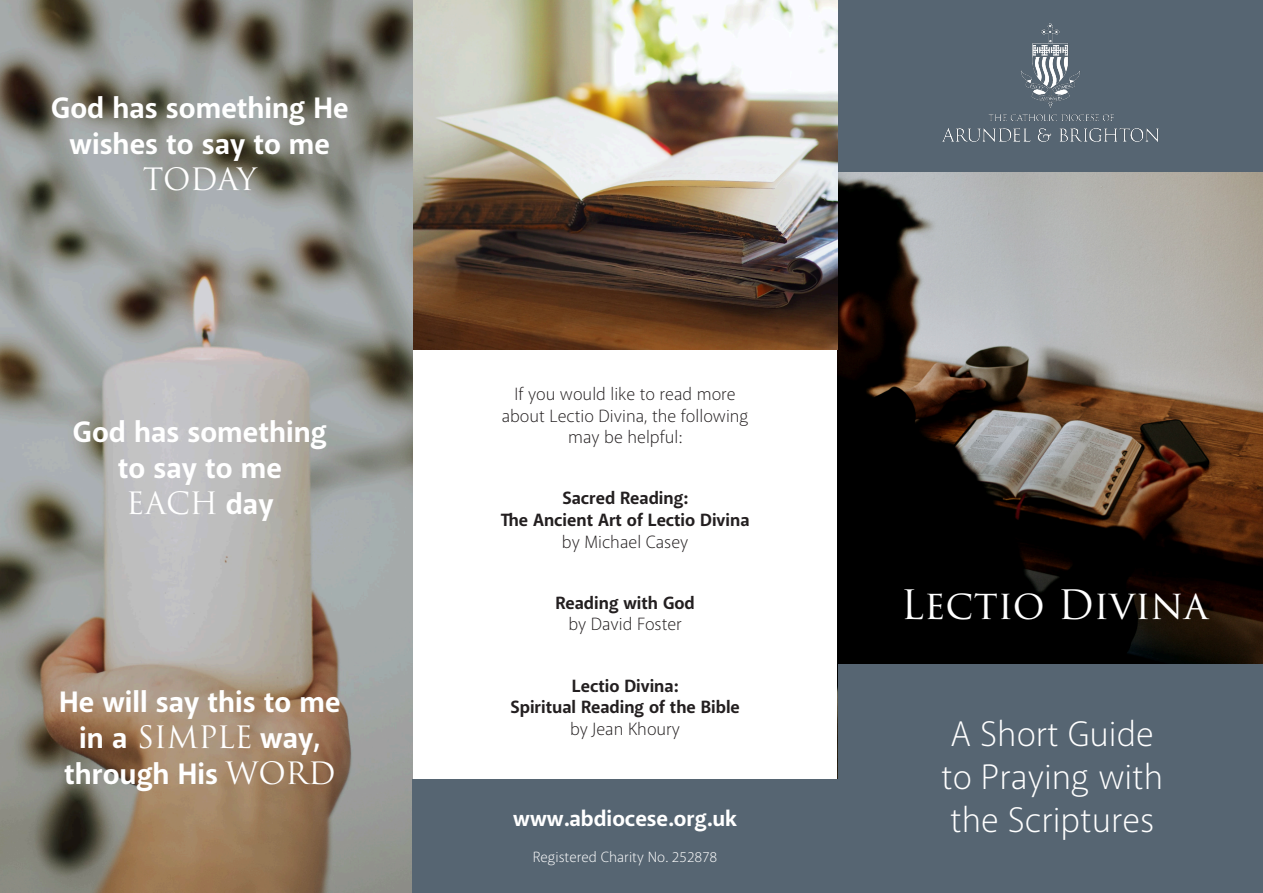
<style>
.page{position:relative;width:1263px;height:893px;background:#fff}
.page>*{position:absolute;margin:0;border:0;box-sizing:border-box;transform-origin:0 0}
.t1{font:39.45px "Trajan Pro 3";color:#fff}
.t2{font:300 36px/43.2px "Akagi Pro";color:#fff}
.t3{font:700 30px/36px "Akagi Pro";color:#fff;text-align:center}
.t4{font:30px "Trajan Pro 3";letter-spacing:-.015em;color:#fff}
.t5{font:700 22.5px "Akagi Pro";color:#fff}
.t6{font:300 18px/21.6px "Akagi Pro";color:#231f20;text-align:center}
.t7{font:700 18px/21.6px "Akagi Pro";color:#231f20;text-align:center}
.t8{font:300 15px "Akagi Pro";color:#fff}
.s1{font-family:"Akagi Pro";font-weight:700}
.s2{font-family:"Trajan Pro 3";font-weight:400}
</style>
<div class="page">
<img style="left:838px;top:172px;width:425px;height:493px">
<div style="left:826px;top:0;width:437px;height:172px;background:#566572"></div>
<img style="left:412px;top:0;width:426px;height:349px">
<img style="left:0;top:0;width:412px;height:893px">
<div style="left:838px;top:665px;width:425px;height:228px;background:#566572"></div>
<div style="left:412px;top:779px;width:444px;height:114px;background:#566572"></div>
<img style="left:942px;top:23px;width:216px;height:119px">
<h3 class="t3" style="left:51px;top:93px;width:299px">God has something He wishes to say to me</h3>
<h3 class="t4" style="left:143px;top:168px;width:115px">TODAY</h3>
<h3 class="t3" style="left:73px;top:417px;width:255px">God has something to say to me</h3>
<h3 class="t4" style="left:126px;top:492px;width:149px">EACH <span class="s1">day</span></h3>
<h3 class="t3" style="left:59px;top:687px;width:283px">He will say this to me in a <span class="s2">SIMPLE</span> way, through His <span class="s2">WORD</span></h3>
<p class="t6" style="left:502px;top:385px;width:248px">If you would like to read more about Lectio Divina, the following may be helpful:</p>
<p class="t7" style="left:501px;top:489px;width:250px">Sacred Reading:<br>The Ancient Art of Lectio Divina</p>
<p class="t6" style="left:562px;top:532px;width:128px">by Michael Casey</p>
<p class="t7" style="left:555px;top:593px;width:141px">Reading with God</p>
<p class="t6" style="left:568px;top:615px;width:115px">by David Foster</p>
<p class="t7" style="left:510px;top:676px;width:231px">Lectio Divina:<br>Spiritual Reading of the Bible</p>
<p class="t6" style="left:570px;top:719px;width:111px">by Jean Khoury</p>
<p class="t5" style="left:513px;top:809px;width:225px">www.abdiocese.org.uk</p>
<p class="t8" style="left:533px;top:850px;width:186px">Registered Charity No. 252878</p>
<h1 class="t1" style="left:901px;top:589px;width:309px">Lectio Divina</h1>
<h2 class="t2" style="left:941px;top:715px;width:224px">A Short Guide to Praying with the Scriptures</h2>
</div>
